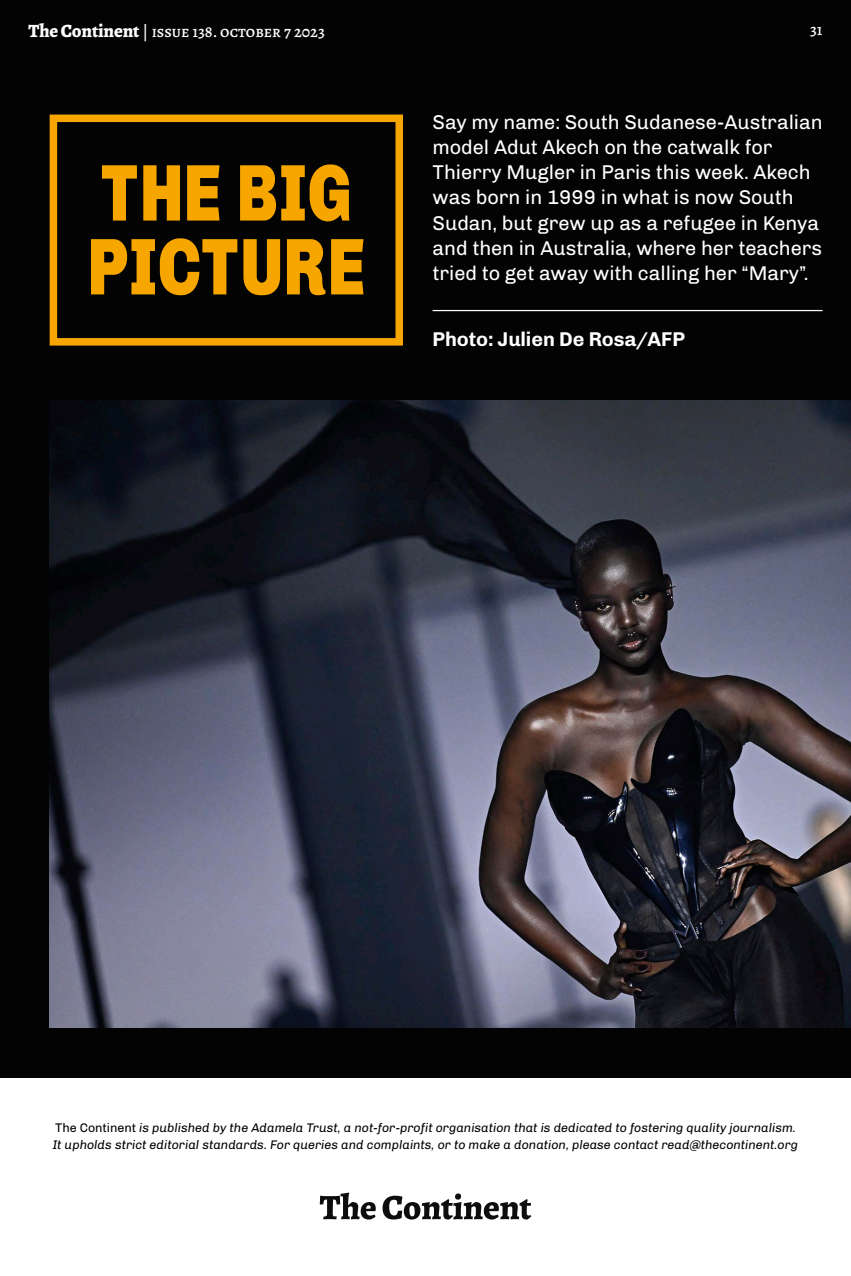
<style>
.page{position:relative;width:851px;height:1276px;background:#fff}
.page>*{position:absolute;margin:0;border:0;box-sizing:border-box;transform-origin:0 0}
.t1{font:900 80.5px/73.8px "Chivo";letter-spacing:.015em;color:#f7a600;scale:.78 1}
.t2{font:20px/25.2px "Chivo";letter-spacing:-.005em;color:#fff}
.t3{font:700 20px "Chivo";letter-spacing:-.005em;color:#fff}
.t4{font:500 16.25px "Alegreya";color:#fff}
.t5{font:italic 12.5px/17.5px "Chivo";color:#000}
.s1{font-weight:800;font-size:18.75px}
.s2{font-style:normal}
</style>
<div class="page">
<div style="left:0;top:0;width:850px;height:1077px;background:#030303"></div>
<img style="left:50px;top:400px;width:800px;height:627px">
<hr style="left:432px;top:310px;width:390px;height:1px;background:#fff">
<svg style="left:320px;top:1192px;width:211px;height:27px"></svg>
<svg style="left:49px;top:114px;width:354px;height:232px"></svg>
<p class="t4" style="left:28px;top:22px;width:298px"><span class="s1">The Continent</span> | issue 138. october 7 2023</p>
<p class="t4" style="left:810px;top:19px;width:14px">31</p>
<p class="t1" style="left:87px;top:156px;width:357px">THE BIG<br>PICTURE</p>
<p class="t2" style="left:432px;top:109px;width:391px">Say my name: South Sudanese-Australian model Adut Akech on the catwalk for Thierry Mugler in Paris this week. Akech was born in 1999 in what is now South Sudan, but grew up as a refugee in Kenya and then in Australia, where her teachers tried to get away with calling her “Mary”.</p>
<p class="t3" style="left:432px;top:327px;width:254px">Photo: Julien De Rosa/AFP</p>
<p class="t5" style="left:53px;top:1118px;width:746px"><span class="s2">The Continent</span> is published by the Adamela Trust, a not-for-profit organisation that is dedicated to fostering quality journalism.<br>It upholds strict editorial standards. For queries and complaints, or to make a donation, please contact read@thecontinent.org</p>
</div>
